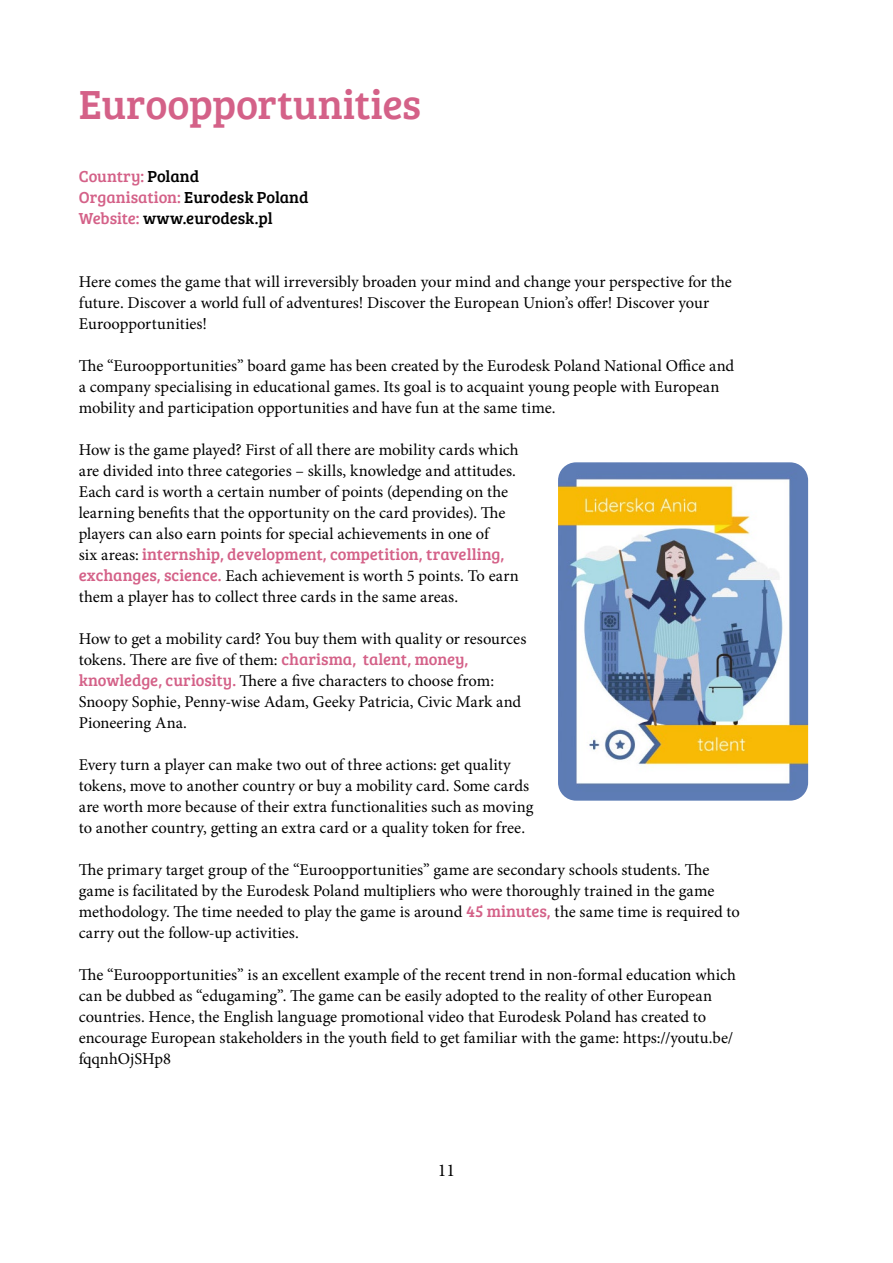
<style>
.page{position:relative;width:893px;height:1263px;background:#fff}
.page>*{position:absolute;margin:0;border:0;box-sizing:border-box;transform-origin:0 0}
.t1{font:42px "Bree Serif";letter-spacing:-.005em;color:#d46188}
.t2{font:18px "Minion Pro";color:#000}
.t3{font:16.5px/21px "Minion Pro";color:#000}
.t4{font:16.5px/21px "Bree Serif";color:#000}
.t5{font:16.5px "Bree Serif";letter-spacing:-.005em;color:#d46188}
.s1{color:#d46188}
.s2{font-family:"Minion Pro";color:#000}
.s3{font-family:"Bree Serif";color:#d46188}
</style>
<div class="page">
<img style="left:558px;top:462px;width:250px;height:339px">
<h1 class="t1" style="left:79px;top:73px;width:344px">Euroopportunities</h1>
<p class="t4" style="left:79px;top:165px;width:231px"><span class="s1">Country:</span> Poland<br><span class="s1">Organisation:</span> Eurodesk Poland<br><span class="s1">Website:</span> www.eurodesk.pl</p>
<p class="t3" style="left:79px;top:271px;width:655px">Here comes the game that will irreversibly broaden your mind and change your perspective for the future. Discover a world full of adventures! Discover the European Union’s offer! Discover your<br>Euroopportunities!</p>
<p class="t3" style="left:79px;top:355px;width:657px">The “Euroopportunities” board game has been created by the Eurodesk Poland National Office and a company specialising in educational games. Its goal is to acquaint young people with European mobility and participation opportunities and have fun at the same time.</p>
<p class="t3" style="left:79px;top:439px;width:441px">How is the game played? First of all there are mobility cards which are divided into three categories – skills, knowledge and attitudes.<br>Each card is worth a certain number of points (depending on the learning benefits that the opportunity on the card provides). The players can also earn points for special achievements in one of</p>
<p class="t5" style="left:79px;top:542px;width:427px"><span class="s2">six areas:</span> internship, development, competition, travelling,</p>
<p class="t3" style="left:79px;top:565px;width:441px"><span class="s3">exchanges, science.</span> Each achievement is worth 5 points. To earn them a player has to collect three cards in the same areas.</p>
<p class="t3" style="left:79px;top:628px;width:449px">How to get a mobility card? You buy them with quality or resources tokens. There are five of them: <span class="s3">charisma, talent, money, knowledge, curiosity.</span> There a five characters to choose from:<br>Snoopy Sophie, Penny-wise Adam, Geeky Patricia, Civic Mark and Pioneering Ana.</p>
<p class="t3" style="left:79px;top:754px;width:456px">Every turn a player can make two out of three actions: get quality tokens, move to another country or buy a mobility card. Some cards are worth more because of their extra functionalities such as moving to another country, getting an extra card or a quality token for free.</p>
<p class="t3" style="left:79px;top:859px;width:663px">The primary target group of the “Euroopportunities” game are secondary schools students. The game is facilitated by the Eurodesk Poland multipliers who were thoroughly trained in the game methodology. The time needed to play the game is around <span class="s3">45 minutes,</span> the same time is required to carry out the follow-up activities.</p>
<p class="t3" style="left:79px;top:964px;width:659px">The “Euroopportunities” is an excellent example of the recent trend in non-formal education which can be dubbed as “edugaming”. The game can be easily adopted to the reality of other European countries. Hence, the English language promotional video that Eurodesk Poland has created to encourage European stakeholders in the youth field to get familiar with the game: https://youtu.be/ fqqnhOjSHp8</p>
<p class="t2" style="left:438px;top:1158px;width:19px">11</p>
</div>
